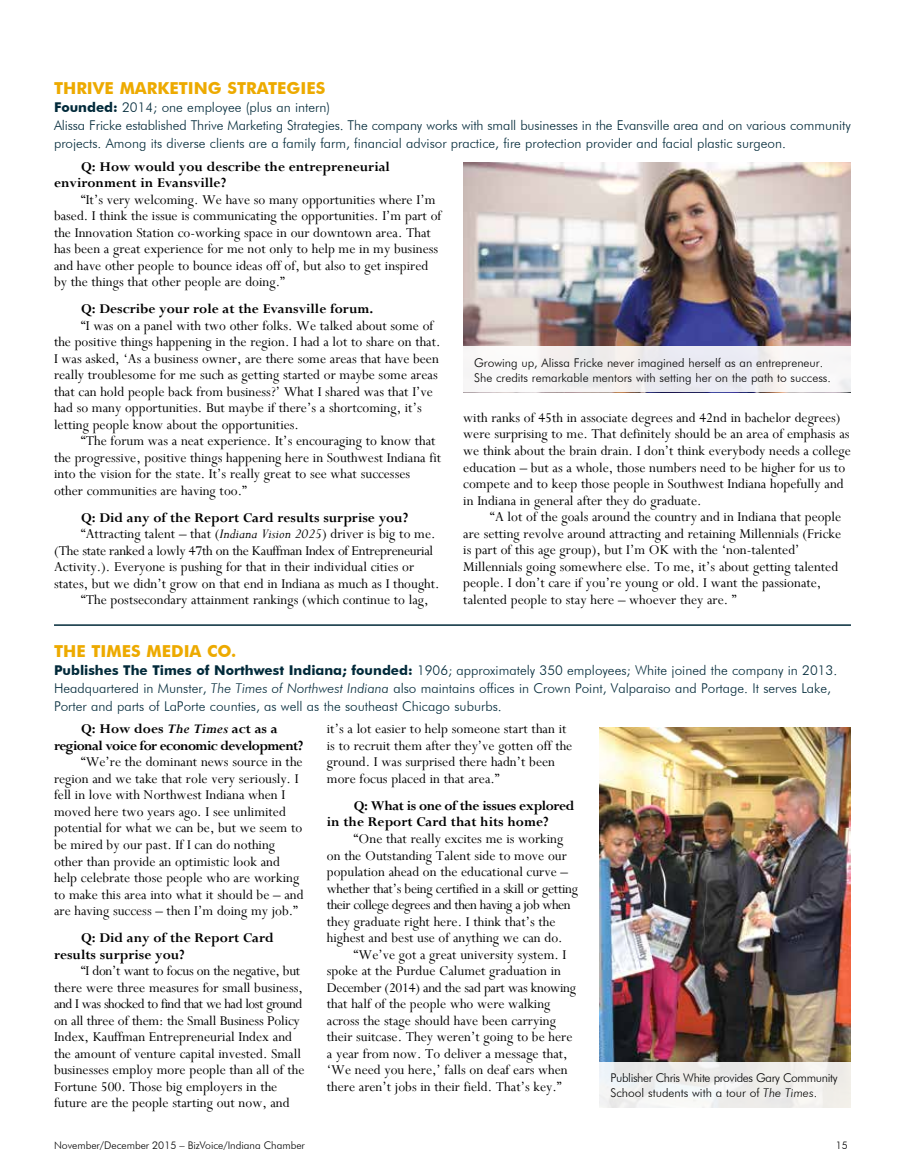
<style>
.page{position:relative;width:905px;height:1175px;background:#fff}
.page>*{position:absolute;margin:0;border:0;box-sizing:border-box;transform-origin:0 0}
.t1{font:700 16.5px "Futura BT";color:#edaa00}
.t2{font:15px/16.5px "Perpetua";color:#000}
.t3{font:700 15px/16.5px "Perpetua";color:#000}
.t4{font:15px "Perpetua";letter-spacing:-.02em;color:#000}
.t5{font:700 15px/16.5px "Perpetua";letter-spacing:-.04em;color:#000;text-align:center}
.t6{font:700 15px/16.5px "Perpetua";letter-spacing:-.03em;color:#000}
.t7{font:300 13.5px/18px "Futura BT";color:#022a3a}
.t8{font:300 12px/15px "Futura BT";color:#000}
.t9{font:300 12px/15px "Futura BT";letter-spacing:-.03em;color:#000}
.t10{font:300 10.5px "Futura BT";color:#000}
.s1{font-weight:700}
.s2{font-style:italic}
</style>
<div class="page">
<img style="left:463px;top:162px;width:387px;height:184px">
<img style="left:599px;top:727px;width:251px;height:334px">
<hr style="left:54px;top:624px;width:796px;height:2px;background:#022a3a">
<div style="left:599px;top:1061px;width:251px;height:46px;background:linear-gradient(to right,#eef1f2,#f1eeea)"></div>
<div style="left:463px;top:346px;width:387px;height:46px;background:#f3eff3"></div>
<p class="t1" style="left:54px;top:78px;width:273px">THRIVE MARKETING STRATEGIES</p>
<p class="t7" style="left:54px;top:98px;width:798px"><span class="s1">Founded:</span> 2014; one employee (plus an intern)<br>Alissa Fricke established Thrive Marketing Strategies. The company works with small businesses in the Evansville area and on various community projects. Among its diverse clients are a family farm, financial advisor practice, fire protection provider and facial plastic surgeon.</p>
<p class="t3" style="left:54px;top:158px;width:337px;text-indent:27px">Q: How would you describe the entrepreneurial environment in Evansville?</p>
<p class="t2" style="left:54px;top:191px;width:389px;text-indent:27px">“It’s very welcoming. We have so many opportunities where I’m based. I think the issue is communicating the opportunities. I’m part of the Innovation Station co-working space in our downtown area. That has been a great experience for me not only to help me in my business and have other people to bounce ideas off of, but also to get inspired by the things that other people are doing.”</p>
<p class="t3" style="left:81px;top:300px;width:294px">Q: Describe your role at the Evansville forum.</p>
<p class="t2" style="left:54px;top:317px;width:388px;text-indent:27px">“I was on a panel with two other folks. We talked about some of the positive things happening in the region. I had a lot to share on that.<br>I was asked, ‘As a business owner, are there some areas that have been really troublesome for me such as getting started or maybe some areas that can hold people back from business?’ What I shared was that I’ve had so many opportunities. But maybe if there’s a shortcoming, it’s letting people know about the opportunities.</p>
<p class="t2" style="left:54px;top:432px;width:388px;text-indent:27px">“The forum was a neat experience. It’s encouraging to know that the progressive, positive things happening here in Southwest Indiana fit into the vision for the state. It’s really great to see what successes other communities are having too.”</p>
<p class="t3" style="left:81px;top:509px;width:329px">Q: Did any of the Report Card results surprise you?</p>
<p class="t2" style="left:81px;top:525px;width:356px">“Attracting talent – that (<span class="s2">Indiana Vision 2025</span>) driver is big to me.</p>
<p class="t4" style="left:54px;top:541px;width:380px">(The state ranked a lowly 47th on the Kauffman Index of Entrepreneurial</p>
<p class="t2" style="left:54px;top:558px;width:362px">Activity.). Everyone is pushing for that in their individual cities or</p>
<p class="t2" style="left:54px;top:575px;width:387px">states, but we didn’t grow on that end in Indiana as much as I thought.</p>
<p class="t2" style="left:81px;top:591px;width:349px">“The postsecondary attainment rankings (which continue to lag,</p>
<p class="t8" style="left:474px;top:354px;width:358px">Growing up, Alissa Fricke never imagined herself as an entrepreneur.<br>She credits remarkable mentors with setting her on the path to success.</p>
<p class="t2" style="left:463px;top:409px;width:389px">with ranks of 45th in associate degrees and 42nd in bachelor degrees) were surprising to me. That definitely should be an area of emphasis as we think about the brain drain. I don’t think everybody needs a college education – but as a whole, those numbers need to be higher for us to compete and to keep those people in Southwest Indiana hopefully and in Indiana in general after they do graduate.</p>
<p class="t2" style="left:463px;top:508px;width:379px;text-indent:27px">“A lot of the goals around the country and in Indiana that people are setting revolve around attracting and retaining Millennials (Fricke is part of this age group), but I’m OK with the ‘non-talented’ Millennials going somewhere else. To me, it’s about getting talented people. I don’t care if you’re young or old. I want the passionate, talented people to stay here – whoever they are. ”</p>
<p class="t1" style="left:54px;top:640px;width:184px">THE TIMES MEDIA CO.</p>
<p class="t7" style="left:54px;top:660px;width:784px"><span class="s1">Publishes The Times of Northwest Indiana; founded:</span> 1906; approximately 350 employees; White joined the company in 2013.<br>Headquartered in Munster, <span class="s2">The Times of Northwest Indiana</span> also maintains offices in Crown Point, Valparaiso and Portage. It serves Lake,<br>Porter and parts of LaPorte counties, as well as the southeast Chicago suburbs.</p>
<p class="t5" style="left:54px;top:720px;width:251px">Q: How does <span class="s2">The Times</span> act as a<br>regional voice for economic development?</p>
<p class="t2" style="left:54px;top:753px;width:251px;text-indent:27px">“We’re the dominant news source in the region and we take that role very seriously. I fell in love with Northwest Indiana when I moved here two years ago. I see unlimited potential for what we can be, but we seem to be mired by our past. If I can do nothing other than provide an optimistic look and help celebrate those people who are working to make this area into what it should be – and are having success – then I’m doing my job.”</p>
<p class="t3" style="left:54px;top:929px;width:221px;text-indent:27px">Q: Did any of the Report Card results surprise you?</p>
<p class="t2" style="left:54px;top:962px;width:252px;text-indent:27px">“I don’t want to focus on the negative, but there were three measures for small business, and I was shocked to find that we had lost ground on all three of them: the Small Business Policy Index, Kauffman Entrepreneurial Index and the amount of venture capital invested. Small businesses employ more people than all of the Fortune 500. Those big employers in the future are the people starting out now, and</p>
<p class="t2" style="left:327px;top:720px;width:247px">it’s a lot easier to help someone start than it is to recruit them after they’ve gotten off the ground. I was surprised there hadn’t been more focus placed in that area.”</p>
<p class="t6" style="left:327px;top:797px;width:249px;text-indent:27px">Q: What is one of the issues explored in the Report Card that hits home?</p>
<p class="t2" style="left:327px;top:830px;width:253px;text-indent:27px">“One that really excites me is working on the Outstanding Talent side to move our population ahead on the educational curve – whether that’s being certified in a skill or getting their college degrees and then having a job when they graduate right here. I think that’s the highest and best use of anything we can do.</p>
<p class="t2" style="left:327px;top:945px;width:250px;text-indent:27px">“We’ve got a great university system. I spoke at the Purdue Calumet graduation in December (2014) and the sad part was knowing that half of the people who were walking across the stage should have been carrying their suitcase. They weren’t going to be here a year from now. To deliver a message that, ‘We need you here,’ falls on deaf ears when there aren’t jobs in their field. That’s key.”</p>
<p class="t9" style="left:610px;top:1069px;width:228px">Publisher Chris White provides Gary Community<br>School students with a tour of <span class="s2">The Times</span>.</p>
<p class="t10" style="left:54px;top:1139px;width:252px">November/December 2015 – BizVoice/Indiana Chamber</p>
<p class="t10" style="left:835px;top:1139px;width:14px">15</p>
</div>
